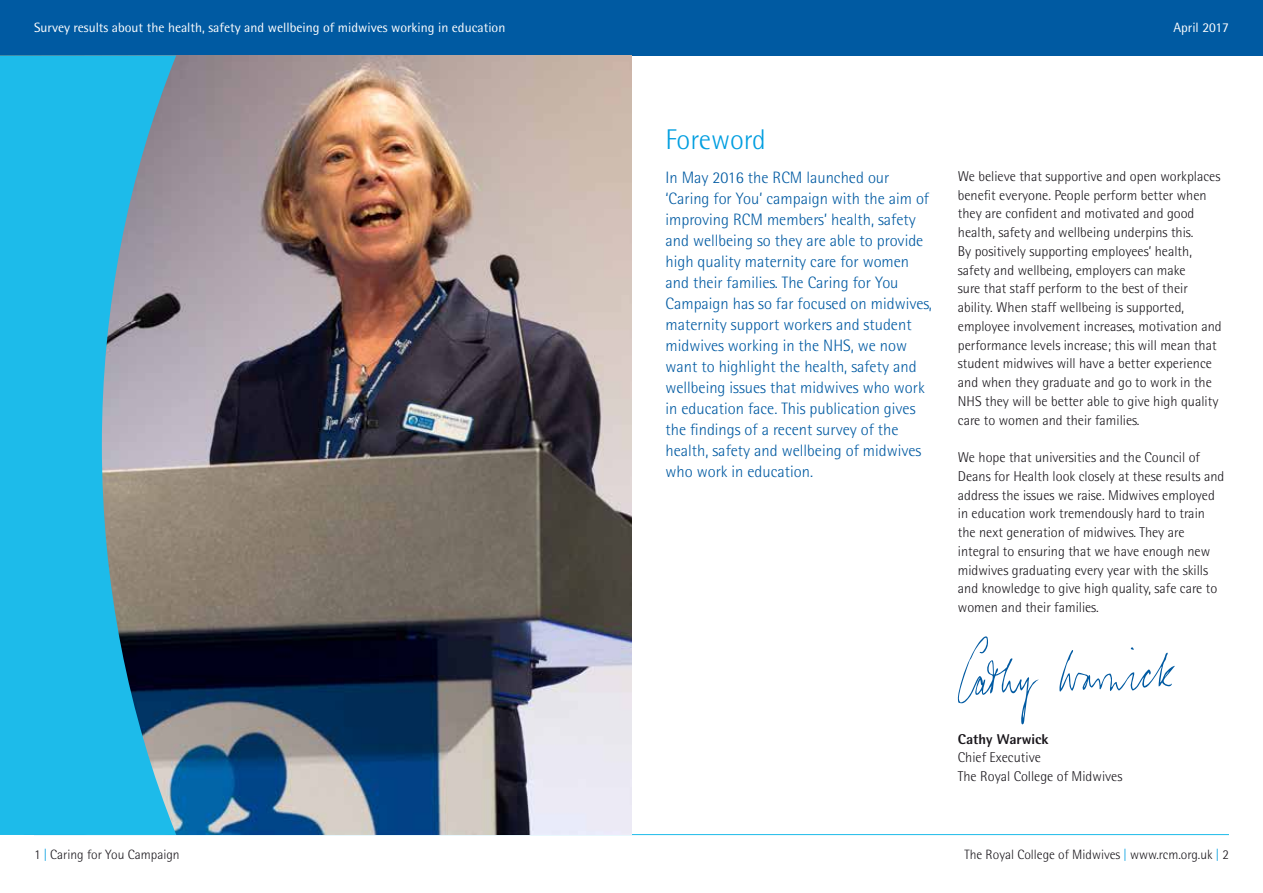
<style>
.page{position:relative;width:1263px;height:893px;background:#fff}
.page>*{position:absolute;margin:0;border:0;box-sizing:border-box;transform-origin:0 0}
.t1{font:300 28.5px "Rotis Semi Sans";color:#009ee0}
.t2{font:300 16.5px/21px "Rotis Semi Sans";color:#005aa2}
.t3{font:300 14.25px/18.8px "Rotis Semi Sans";color:#1a171c}
.t4{font:800 14.25px "Rotis Semi Sans";color:#1a171c}
.t5{font:13.5px "Rotis Semi Sans";color:#fff}
.t6{font:300 13.5px "Rotis Semi Sans";color:#1a171c}
.s1{color:#009ee0}
</style>
<div class="page">
<hr style="left:34px;top:834px;width:1195px;height:1px;background:#1dbbea">
<div style="left:0;top:0;width:1263px;height:56px;background:#005aa2"></div>
<img style="left:176px;top:56px;width:455px;height:778px">
<svg style="left:1059px;top:647px;width:116px;height:45px"></svg>
<svg style="left:957px;top:636px;width:82px;height:88px"></svg>
<svg style="left:0;top:56px;width:176px;height:779px;background:#3caccf"></svg>
<p class="t5" style="left:34px;top:19px;width:473px">Survey results about the health, safety and wellbeing of midwives working in education</p>
<p class="t5" style="left:1173px;top:19px;width:57px">April 2017</p>
<h1 class="t1" style="left:665px;top:123px;width:102px">Foreword</h1>
<p class="t2" style="left:665px;top:167px;width:268px">In May 2016 the RCM launched our ‘Caring for You’ campaign with the aim of improving RCM members’ health, safety and wellbeing so they are able to provide high quality maternity care for women and their families. The Caring for You Campaign has so far focused on midwives, maternity support workers and student midwives working in the NHS, we now want to highlight the health, safety and wellbeing issues that midwives who work in education face. This publication gives the findings of a recent survey of the health, safety and wellbeing of midwives who work in education.</p>
<p class="t3" style="left:958px;top:167px;width:265px">We believe that supportive and open workplaces benefit everyone. People perform better when they are confident and motivated and good health, safety and wellbeing underpins this.<br>By positively supporting employees’ health, safety and wellbeing, employers can make<br>sure that staff perform to the best of their ability. When staff wellbeing is supported, employee involvement increases, motivation and performance levels increase; this will mean that student midwives will have a better experience and when they graduate and go to work in the NHS they will be better able to give high quality care to women and their families.</p>
<p class="t3" style="left:958px;top:448px;width:268px">We hope that universities and the Council of Deans for Health look closely at these results and address the issues we raise. Midwives employed in education work tremendously hard to train the next generation of midwives. They are integral to ensuring that we have enough new midwives graduating every year with the skills and knowledge to give high quality, safe care to women and their families.</p>
<p class="t6" style="left:34px;top:847px;width:147px">1 <span class="s1">|</span> Caring for You Campaign</p>
<p class="t4" style="left:958px;top:730px;width:92px">Cathy Warwick</p>
<p class="t3" style="left:958px;top:748px;width:166px">Chief Executive<br>The Royal College of Midwives</p>
<p class="t6" style="left:964px;top:847px;width:266px">The Royal College of Midwives <span class="s1">|</span> www.rcm.org.uk <span class="s1">|</span> 2</p>
</div>
